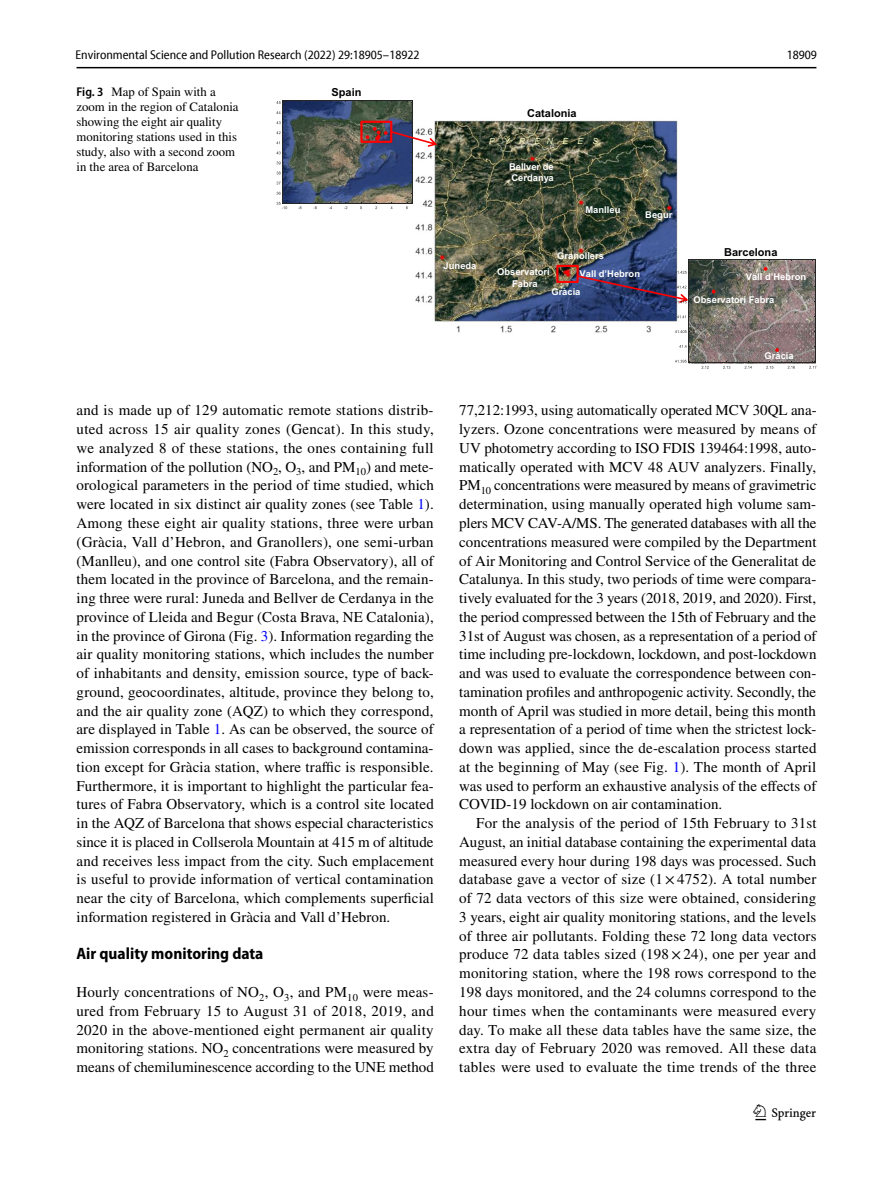
<style>
.page{position:relative;width:893px;height:1187px;background:#fff}
.page>*{position:absolute;margin:0;border:0;box-sizing:border-box;transform-origin:0 0}
.t1{font:22.5px "Springnew Regular 3";color:#000}
.t2{font:700 semi-condensed 16.5px "Myriad Pro";color:#000}
.t3{font:15px/18.8px "STIX";letter-spacing:.005em;color:#000;text-align:justify}
.t4{font:12.75px/15px "STIX";color:#000}
.t5{font:semi-condensed 12.75px "Myriad Pro Unic";color:#000}
.t6{font:10.95px "Arial Bold MT4";color:#000}
.t7{font:9.45px/11.2px "Arial Bold MT4";color:#fff}
.t8{font:italic 8.4px "Arial";color:#ffffc7}
.s1{font-family:"Myriad Pro";font-weight:600;font-stretch:semi-condensed}
.s2{color:#00f}
</style>
<div class="page">
<hr style="left:77px;top:67px;width:739px;height:1px;background:#000">
<img style="left:283px;top:101px;width:532px;height:262px">
<hr style="left:282px;top:203px;width:131px;height:1px;background:#262626">
<hr style="left:282px;top:100px;width:131px;height:1px;background:#262626">
<svg style="left:298px;top:202px;width:3px;height:7px"></svg>
<svg style="left:314px;top:202px;width:3px;height:7px"></svg>
<svg style="left:329px;top:202px;width:3px;height:7px"></svg>
<svg style="left:344px;top:202px;width:3px;height:7px"></svg>
<svg style="left:360px;top:202px;width:2px;height:7px"></svg>
<svg style="left:375px;top:202px;width:2px;height:7px"></svg>
<svg style="left:391px;top:202px;width:2px;height:7px"></svg>
<hr style="left:282px;top:100px;width:1px;height:103px;background:#262626">
<hr style="left:413px;top:100px;width:1px;height:103px;background:#262626">
<svg style="left:406px;top:202px;width:7px;height:7px"></svg>
<svg style="left:407px;top:101px;width:6px;height:2px"></svg>
<svg style="left:276px;top:202px;width:11px;height:7px"></svg>
<svg style="left:276px;top:192px;width:8px;height:3px"></svg>
<svg style="left:276px;top:172px;width:8px;height:2px"></svg>
<svg style="left:276px;top:161px;width:8px;height:3px"></svg>
<svg style="left:276px;top:151px;width:8px;height:3px"></svg>
<svg style="left:276px;top:141px;width:8px;height:3px"></svg>
<svg style="left:276px;top:131px;width:8px;height:3px"></svg>
<svg style="left:276px;top:121px;width:8px;height:3px"></svg>
<svg style="left:276px;top:111px;width:8px;height:3px"></svg>
<svg style="left:276px;top:101px;width:10px;height:3px"></svg>
<div style="left:360px;top:121px;width:32px;height:22px;border:2px solid #f00"></div>
<div style="left:556px;top:265px;width:23px;height:18px;border:2px solid #f00"></div>
<svg style="left:775px;top:348px;width:4px;height:4px"></svg>
<svg style="left:764px;top:267px;width:3px;height:4px"></svg>
<hr style="left:688px;top:363px;width:127px;height:1px;background:#262626">
<hr style="left:688px;top:259px;width:127px;height:1px;background:#262626">
<svg style="left:701px;top:361px;width:8px;height:7px"></svg>
<svg style="left:723px;top:361px;width:7px;height:8px"></svg>
<svg style="left:745px;top:361px;width:7px;height:7px"></svg>
<svg style="left:766px;top:361px;width:7px;height:8px"></svg>
<svg style="left:788px;top:361px;width:7px;height:8px"></svg>
<hr style="left:688px;top:259px;width:1px;height:104px;background:#262626">
<hr style="left:815px;top:259px;width:1px;height:104px;background:#262626">
<svg style="left:809px;top:361px;width:7px;height:7px"></svg>
<svg style="left:675px;top:360px;width:15px;height:2px"></svg>
<svg style="left:679px;top:345px;width:11px;height:3px"></svg>
<svg style="left:675px;top:330px;width:15px;height:3px"></svg>
<svg style="left:677px;top:315px;width:13px;height:3px"></svg>
<svg style="left:577px;top:271px;width:113px;height:32px;background:#494a74"></svg>
<svg style="left:366px;top:122px;width:71px;height:25px"></svg>
<p class="t5" style="left:76px;top:50px;width:346px">Environmental Science and Pollution Research (2022) 29:18905–18922</p>
<p class="t5" style="left:787px;top:50px;width:32px">18909</p>
<p class="t4" style="left:77px;top:85px;width:164px"><span class="s1">Fig. 3</span> Map of Spain with a zoom in the region of Catalonia showing the eight air quality monitoring stations used in this study, also with a second zoom in the area of Barcelona</p>
<p class="t6" style="left:331px;top:85px;width:31px">Spain</p>
<p class="t7" style="left:444px;top:260px;width:34px">Juneda</p>
<p class="t6" style="left:527px;top:106px;width:51px">Catalonia</p>
<p class="t8" style="left:489px;top:135px;width:110px">P Y R E N E E S</p>
<p class="t7" style="left:509px;top:161px;width:46px">Bellver de<br>Cerdanya</p>
<p class="t7" style="left:585px;top:204px;width:37px">Manlleu</p>
<p class="t7" style="left:557px;top:250px;width:48px">Granollers</p>
<p class="t7" style="left:645px;top:209px;width:29px">Begur</p>
<p class="t7" style="left:497px;top:266px;width:54px">Observatori</p>
<p class="t7" style="left:580px;top:268px;width:62px">Vall d’Hebron</p>
<p class="t7" style="left:512px;top:278px;width:27px">Fabra</p>
<p class="t7" style="left:551px;top:286px;width:31px">Gràcia</p>
<p class="t6" style="left:724px;top:244px;width:55px">Barcelona</p>
<p class="t7" style="left:746px;top:271px;width:62px">Vall d’Hebron</p>
<p class="t7" style="left:693px;top:294px;width:82px">Observatori Fabra</p>
<p class="t3" style="left:77px;top:402px;width:359px">and is made up of 129 automatic remote stations distrib&shy;uted across 15 air quality zones (Gencat). In this study, we analyzed 8 of these stations, the ones containing full information of the pollution (NO<sub>2</sub>, O<sub>3</sub>, and PM<sub>10</sub>) and mete&shy;orological parameters in the period of time studied, which were located in six distinct air quality zones (see Table <span class="s2">1</span>).<br>Among these eight air quality stations, three were urban (Gràcia, Vall d’Hebron, and Granollers), one semi-urban (Manlleu), and one control site (Fabra Observatory), all of them located in the province of Barcelona, and the remain&shy;ing three were rural: Juneda and Bellver de Cerdanya in the province of Lleida and Begur (Costa Brava, NE Catalonia), in the province of Girona (Fig. <span class="s2">3</span>). Information regarding the air quality monitoring stations, which includes the number of inhabitants and density, emission source, type of back&shy;ground, geocoordinates, altitude, province they belong to, and the air quality zone (AQZ) to which they correspond, are displayed in Table <span class="s2">1</span>. As can be observed, the source of emission corresponds in all cases to background contamina&shy;tion except for Gràcia station, where traffic is responsible.<br>Furthermore, it is important to highlight the particular fea&shy;tures of Fabra Observatory, which is a control site located in the AQZ of Barcelona that shows especial characteristics since it is placed in Collserola Mountain at 415 m of altitude and receives less impact from the city. Such emplacement is useful to provide information of vertical contamination near the city of Barcelona, which complements superficial information registered in Gràcia and Vall d’Hebron.</p>
<p class="t2" style="left:77px;top:944px;width:188px">Air quality monitoring data</p>
<p class="t3" style="left:77px;top:983px;width:359px">Hourly concentrations of NO<sub>2</sub>, O<sub>3</sub>, and PM<sub>10</sub> were meas&shy;ured from February 15 to August 31 of 2018, 2019, and 2020 in the above-mentioned eight permanent air quality monitoring stations. NO<sub>2</sub> concentrations were measured by means of chemiluminescence according to the UNE method</p>
<p class="t7" style="left:764px;top:350px;width:31px">Gràcia</p>
<p class="t3" style="left:459px;top:402px;width:359px">77,212:1993, using automatically operated MCV 30QL ana&shy;lyzers. Ozone concentrations were measured by means of UV photometry according to ISO FDIS 139464:1998, auto&shy;matically operated with MCV 48 AUV analyzers. Finally, PM<sub>10</sub> concentrations were measured by means of gravimetric determination, using manually operated high volume sam&shy;plers MCV CAV-A/MS. The generated databases with all the concentrations measured were compiled by the Department of Air Monitoring and Control Service of the Generalitat de Catalunya. In this study, two periods of time were compara&shy;tively evaluated for the 3 years (2018, 2019, and 2020). First, the period compressed between the 15th of February and the 31st of August was chosen, as a representation of a period of time including pre-lockdown, lockdown, and post-lockdown and was used to evaluate the correspondence between con&shy;tamination profiles and anthropogenic activity. Secondly, the month of April was studied in more detail, being this month a representation of a period of time when the strictest lock&shy;down was applied, since the de-escalation process started at the beginning of May (see Fig. <span class="s2">1</span>). The month of April was used to perform an exhaustive analysis of the effects of COVID-19 lockdown on air contamination.</p>
<p class="t3" style="left:459px;top:814px;width:359px;text-indent:17px">For the analysis of the period of 15th February to 31st August, an initial database containing the experimental data measured every hour during 198 days was processed. Such database gave a vector of size (1 ×4752). A total number of 72 data vectors of this size were obtained, considering 3 years, eight air quality monitoring stations, and the levels of three air pollutants. Folding these 72 long data vectors produce 72 data tables sized (198 ×24), one per year and monitoring station, where the 198 rows correspond to the 198 days monitored, and the 24 columns correspond to the hour times when the contaminants were measured every day. To make all these data tables have the same size, the extra day of February 2020 was removed. All these data tables were used to evaluate the time trends of the three</p>
<h1 class="t1" style="left:755px;top:1104px;width:62px">1 3</h1>
</div>
